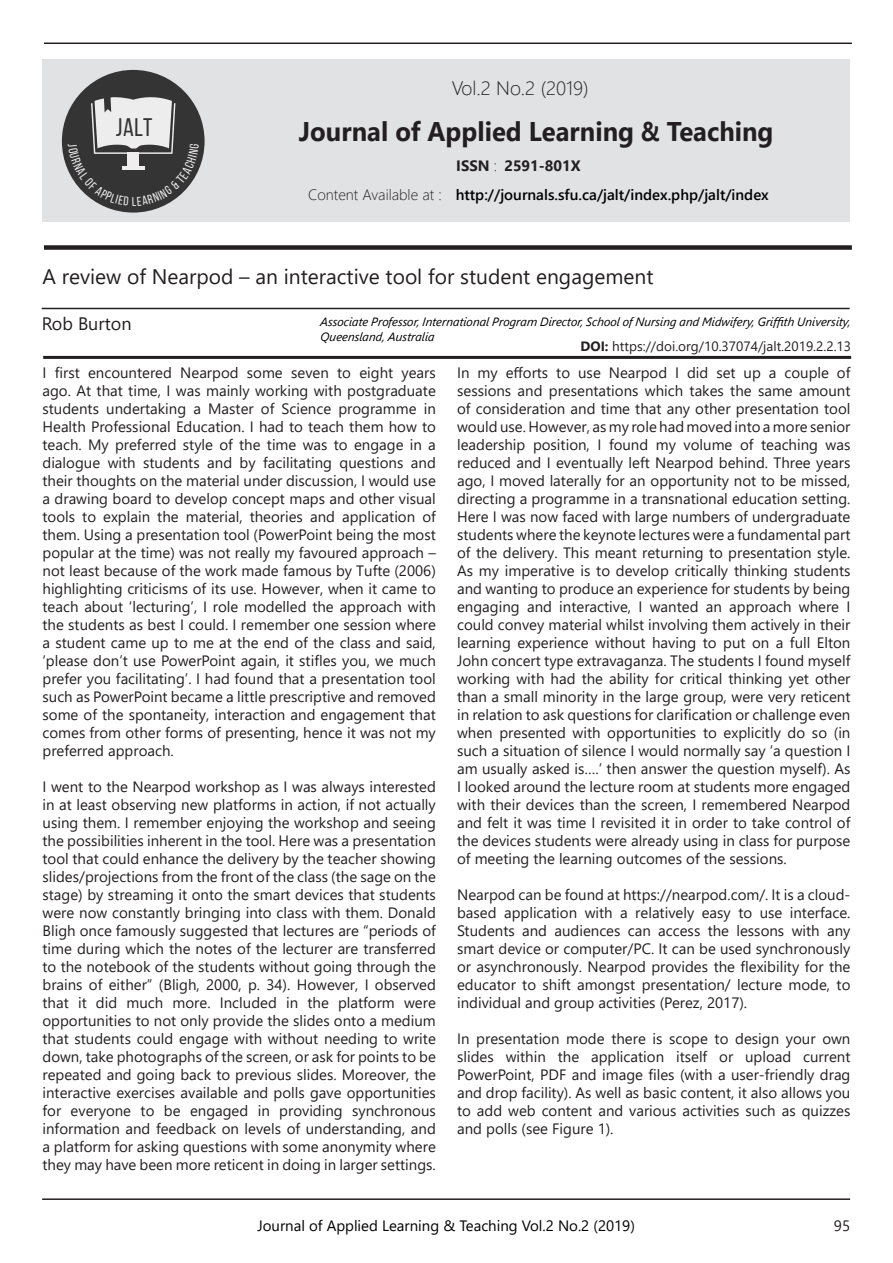
<style>
.page{position:relative;width:893px;height:1263px;background:#fff}
.page>*{position:absolute;margin:0;border:0;box-sizing:border-box;transform-origin:0 0}
.t1{font:700 27px "Segoe UI";color:#231f20;scale:.95 1}
.t2{font:25.5px "Bebas Neue";color:#343434}
.t3{font:21px "Segoe UI";color:#231f20}
.t4{font:300 19.5px "Segoe UI";color:#231f20}
.t5{font:18px "Segoe UI";color:#231f20}
.t6{font:15px/18px "Segoe UI";color:#231f20;text-align:justify}
.t7{font:15px "Segoe UI";color:#000}
.t8{font:600 15px "Segoe UI";color:#000}
.t9{font:300 15px "Segoe UI";color:#231f20}
.t10{font:700 15px "Segoe UI";color:#231f20}
.t11{font:13.5px "Segoe UI";color:#231f20}
.t12{font:italic 12px/15px "Segoe UI";color:#000}
.s1{font-weight:300}
.s2{font-weight:700}
</style>
<div class="page">
<hr style="left:42px;top:1198px;width:808px;height:2px;background:#231f20">
<hr style="left:42px;top:308px;width:808px;height:1px;background:#231f20">
<hr style="left:43px;top:356px;width:808px;height:3px;background:#231f20">
<div style="left:44px;top:245px;width:808px;height:5px;background:#231f20"></div>
<hr style="left:44px;top:43px;width:808px;height:1px;background:#231f20">
<div style="left:43px;top:59px;width:807px;height:163px;background:#e1e2e4"></div>
<div style="left:62px;top:70px;width:143px;height:143px;background:#343434;border-radius:50%"></div>
<svg style="left:68px;top:96px;width:131px;height:110px"></svg>
<p class="t2" style="left:116px;top:113px;width:38px">JALT</p>
<p class="t4" style="left:452px;top:69px;width:139px">Vol.2 No.2 (2019)</p>
<p class="t1" style="left:299px;top:105px;width:501px">Journal of Applied Learning &amp; Teaching</p>
<p class="t9" style="left:308px;top:180px;width:135px">Content Available at :</p>
<p class="t10" style="left:456px;top:151px;width:42px">ISSN <span class="s1">:</span></p>
<p class="t10" style="left:504px;top:151px;width:78px">2591-801X</p>
<p class="t8" style="left:456px;top:180px;width:315px">http://journals.sfu.ca/jalt/index.php/jalt/index</p>
<p class="t3" style="left:42px;top:256px;width:612px">A review of Nearpod – an interactive tool for student engagement</p>
<p class="t5" style="left:42px;top:307px;width:91px">Rob Burton</p>
<p class="t12" style="left:320px;top:312px;width:532px">Associate Professor, International Program Director, School of Nursing and Midwifery, Griffith University,<br>Queensland, Australia</p>
<p class="t6" style="left:43px;top:362px;width:395px">I first encountered Nearpod some seven to eight years ago. At that time, I was mainly working with postgraduate students undertaking a Master of Science programme in Health Professional Education. I had to teach them how to teach. My preferred style of the time was to engage in a dialogue with students and by facilitating questions and their thoughts on the material under discussion, I would use a drawing board to develop concept maps and other visual tools to explain the material, theories and application of them. Using a presentation tool (PowerPoint being the most popular at the time) was not really my favoured approach – not least because of the work made famous by Tufte (2006) highlighting criticisms of its use. However, when it came to teach about ‘lecturing’, I role modelled the approach with the students as best I could. I remember one session where a student came up to me at the end of the class and said, ‘please don’t use PowerPoint again, it stifles you, we much prefer you facilitating’. I had found that a presentation tool such as PowerPoint became a little prescriptive and removed some of the spontaneity, interaction and engagement that comes from other forms of presenting, hence it was not my preferred approach.</p>
<p class="t6" style="left:43px;top:776px;width:395px">I went to the Nearpod workshop as I was always interested in at least observing new platforms in action, if not actually using them. I remember enjoying the workshop and seeing the possibilities inherent in the tool. Here was a presentation tool that could enhance the delivery by the teacher showing slides/projections from the front of the class (the sage on the stage) by streaming it onto the smart devices that students were now constantly bringing into class with them. Donald Bligh once famously suggested that lectures are “periods of time during which the notes of the lecturer are transferred to the notebook of the students without going through the brains of either” (Bligh, 2000, p. 34). However, I observed that it did much more. Included in the platform were opportunities to not only provide the slides onto a medium that students could engage with without needing to write down, take photographs of the screen, or ask for points to be repeated and going back to previous slides. Moreover, the interactive exercises available and polls gave opportunities for everyone to be engaged in providing synchronous information and feedback on levels of understanding, and a platform for asking questions with some anonymity where they may have been more reticent in doing in larger settings.</p>
<p class="t11" style="left:580px;top:334px;width:272px"><span class="s2">DOI:</span> https://doi.org/10.37074/jalt.2019.2.2.13</p>
<p class="t6" style="left:457px;top:362px;width:395px">In my efforts to use Nearpod I did set up a couple of sessions and presentations which takes the same amount of consideration and time that any other presentation tool would use. However, as my role had moved into a more senior leadership position, I found my volume of teaching was reduced and I eventually left Nearpod behind. Three years ago, I moved laterally for an opportunity not to be missed, directing a programme in a transnational education setting.<br>Here I was now faced with large numbers of undergraduate students where the keynote lectures were a fundamental part of the delivery. This meant returning to presentation style.<br>As my imperative is to develop critically thinking students and wanting to produce an experience for students by being engaging and interactive, I wanted an approach where I could convey material whilst involving them actively in their learning experience without having to put on a full Elton John concert type extravaganza. The students I found myself working with had the ability for critical thinking yet other than a small minority in the large group, were very reticent in relation to ask questions for clarification or challenge even when presented with opportunities to explicitly do so (in such a situation of silence I would normally say ‘a question I am usually asked is….’ then answer the question myself). As I looked around the lecture room at students more engaged with their devices than the screen, I remembered Nearpod and felt it was time I revisited it in order to take control of the devices students were already using in class for purpose of meeting the learning outcomes of the sessions.</p>
<p class="t6" style="left:457px;top:884px;width:395px">Nearpod can be found at https://nearpod.com/. It is a cloud&shy;based application with a relatively easy to use interface.<br>Students and audiences can access the lessons with any smart device or computer/PC. It can be used synchronously or asynchronously. Nearpod provides the flexibility for the educator to shift amongst presentation/ lecture mode, to individual and group activities (Perez, 2017).</p>
<p class="t6" style="left:457px;top:1028px;width:395px">In presentation mode there is scope to design your own slides within the application itself or upload current PowerPoint, PDF and image files (with a user-friendly drag and drop facility). As well as basic content, it also allows you to add web content and various activities such as quizzes and polls (see Figure 1).</p>
<p class="t7" style="left:257px;top:1211px;width:379px">Journal of Applied Learning &amp; Teaching Vol.2 No.2 (2019)</p>
<p class="t6" style="left:834px;top:1215px;width:18px">95</p>
</div>
